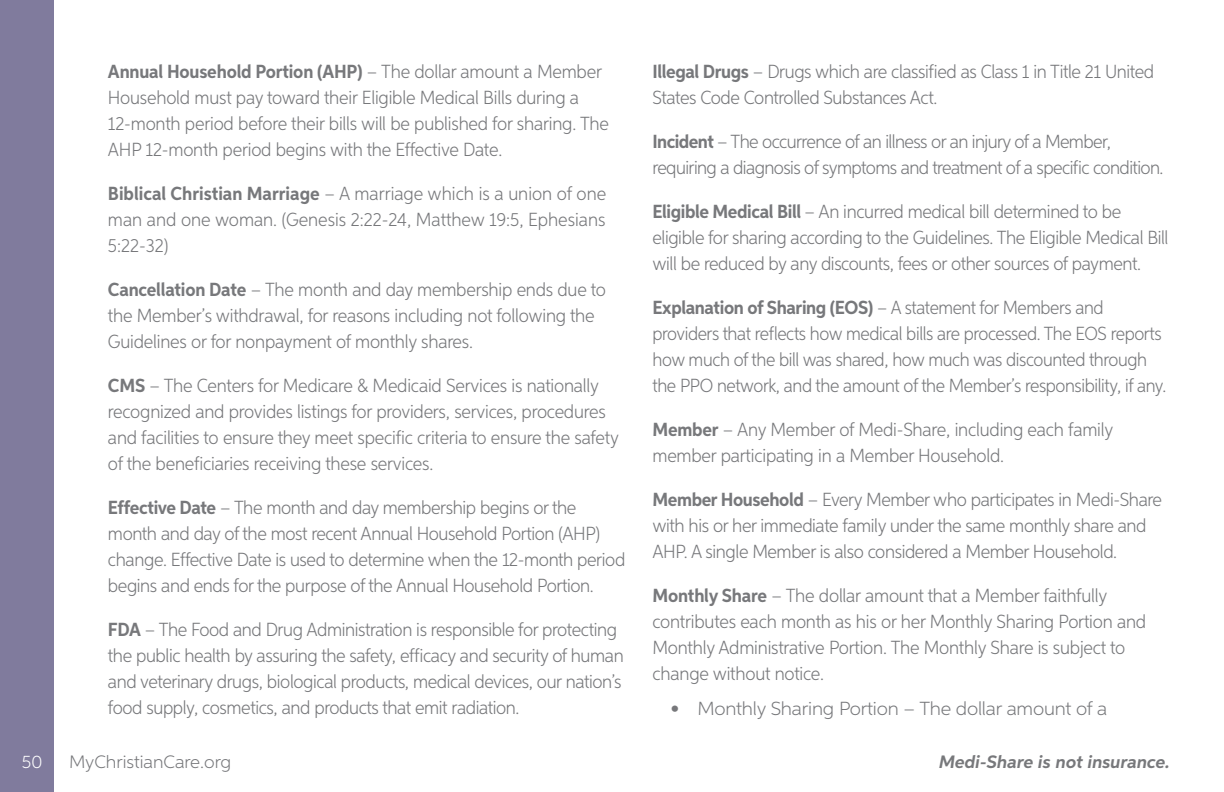
<style>
.page{position:relative;width:1224px;height:792px;background:#fff}
.page>*{position:absolute;margin:0;border:0;box-sizing:border-box;transform-origin:0 0}
.t1{font:300 19px/26px "Aspira Nar";letter-spacing:-.02em;color:#77787b}
.t2{font:300 19px "Aspira";letter-spacing:-.01em;color:#77787b}
.t3{font:italic 700 18px "Aspira";color:#77787b}
.t4{font:300 18px "Aspira";color:#77787b}
.t5{font:300 18px "Aspira";color:#fff}
.s1{font-weight:700}
</style>
<div class="page">
<div style="left:0;top:0;width:54px;height:792px;background:#807b9d"></div>
<p class="t1" style="left:108px;top:58px;width:502px"><span class="s1">Annual Household Portion (AHP)</span> – The dollar amount a Member Household must pay toward their Eligible Medical Bills during a 12-month period before their bills will be published for sharing. The AHP 12-month period begins with the Effective Date.</p>
<p class="t1" style="left:108px;top:180px;width:500px;text-align:justify"><span class="s1">Biblical Christian Marriage</span> – A marriage which is a union of one man and one woman. (Genesis 2:22-24, Matthew 19:5, Ephesians 5:22-32)</p>
<p class="t1" style="left:108px;top:276px;width:500px"><span class="s1">Cancellation Date</span> – The month and day membership ends due to the Member’s withdrawal, for reasons including not following the<br>Guidelines or for nonpayment of monthly shares.</p>
<p class="t1" style="left:108px;top:372px;width:512px"><span class="s1">CMS</span> – The Centers for Medicare &amp; Medicaid Services is nationally recognized and provides listings for providers, services, procedures and facilities to ensure they meet specific criteria to ensure the safety of the beneficiaries receiving these services.</p>
<p class="t1" style="left:108px;top:494px;width:519px"><span class="s1">Effective Date</span> – The month and day membership begins or the month and day of the most recent Annual Household Portion (AHP) change. Effective Date is used to determine when the 12-month period begins and ends for the purpose of the Annual Household Portion.</p>
<p class="t1" style="left:108px;top:616px;width:517px"><span class="s1">FDA</span> – The Food and Drug Administration is responsible for protecting the public health by assuring the safety, efficacy and security of human and veterinary drugs, biological products, medical devices, our nation’s food supply, cosmetics, and products that emit radiation.</p>
<p class="t5" style="left:22px;top:751px;width:22px">50</p>
<p class="t4" style="left:69px;top:751px;width:164px">MyChristianCare.org</p>
<p class="t1" style="left:652px;top:58px;width:503px"><span class="s1">Illegal Drugs</span> – Drugs which are classified as Class 1 in Title 21 United<br>States Code Controlled Substances Act.</p>
<p class="t1" style="left:652px;top:128px;width:512px"><span class="s1">Incident</span> – The occurrence of an illness or an injury of a Member, requiring a diagnosis of symptoms and treatment of a specific condition.</p>
<p class="t1" style="left:652px;top:198px;width:517px"><span class="s1">Eligible Medical Bill</span> – An incurred medical bill determined to be eligible for sharing according to the Guidelines. The Eligible Medical Bill will be reduced by any discounts, fees or other sources of payment.</p>
<p class="t1" style="left:652px;top:294px;width:516px"><span class="s1">Explanation of Sharing (EOS)</span> – A statement for Members and providers that reflects how medical bills are processed. The EOS reports how much of the bill was shared, how much was discounted through the PPO network, and the amount of the Member’s responsibility, if any.</p>
<p class="t1" style="left:652px;top:416px;width:462px"><span class="s1">Member</span> – Any Member of Medi-Share, including each family member participating in a Member Household.</p>
<p class="t1" style="left:652px;top:486px;width:511px"><span class="s1">Member Household</span> – Every Member who participates in Medi-Share with his or her immediate family under the same monthly share and<br>AHP. A single Member is also considered a Member Household.</p>
<p class="t1" style="left:652px;top:582px;width:495px"><span class="s1">Monthly Share</span> – The dollar amount that a Member faithfully contributes each month as his or her Monthly Sharing Portion and Monthly Administrative Portion. The Monthly Share is subject to change without notice.</p>
<p class="t2" style="left:670px;top:697px;width:438px">• Monthly Sharing Portion – The dollar amount of a</p>
<p class="t3" style="left:939px;top:751px;width:232px">Medi-Share is not insurance.</p>
</div>
